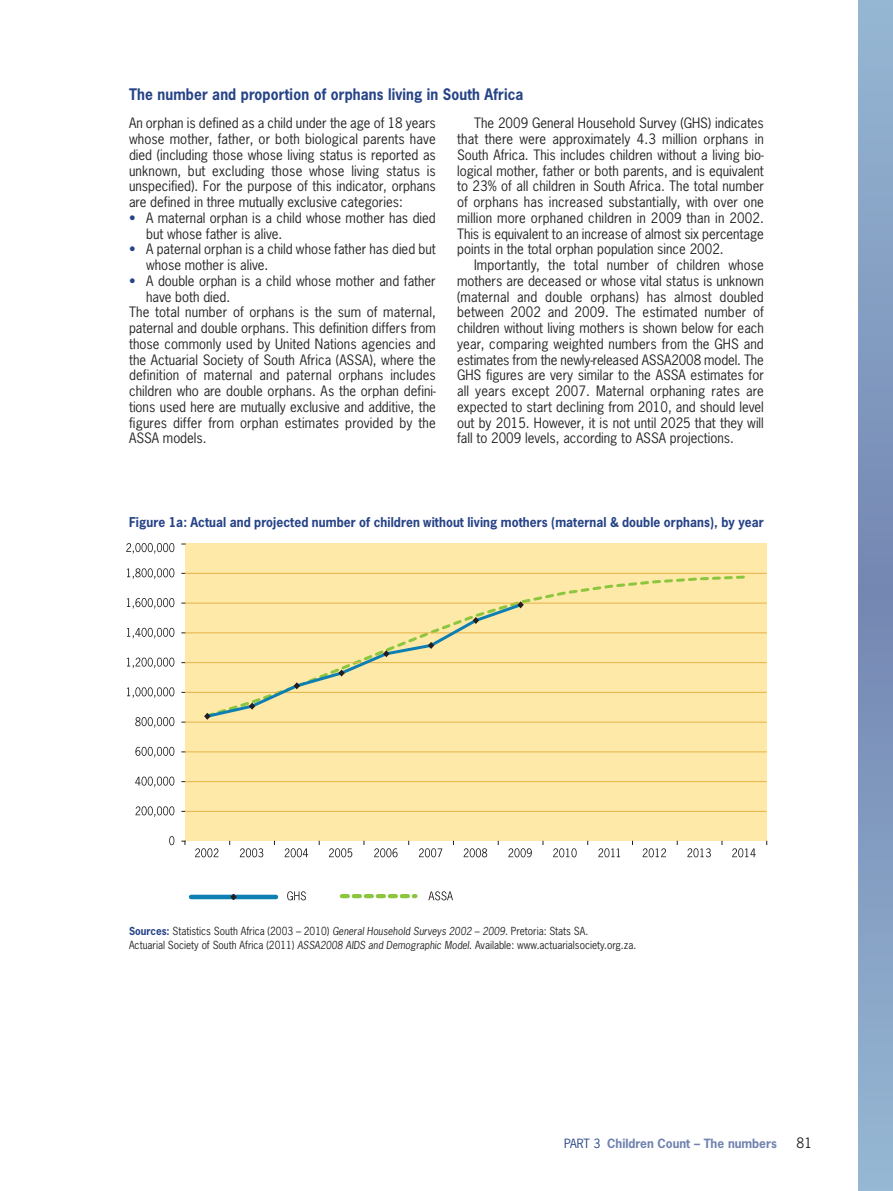
<style>
.page{position:relative;width:893px;height:1191px;background:#fff}
.page>*{position:absolute;margin:0;border:0;box-sizing:border-box;transform-origin:0 0}
.t1{font:700 15px "News Gothic";letter-spacing:.01em;color:#264387;scale:.92 1}
.t2{font:13.5px/15.8px "News Gothic";color:#272627;text-align:justify}
.t3{font:700 12.75px "News Gothic";letter-spacing:.005em;color:#264387;scale:.95 1}
.t4{font:700 12px "News Gothic";color:#7083b0}
.t5{font:10.5px/14.2px "News Gothic";color:#272627;scale:.95 1}
.s1{color:#264387}
.s2{font-weight:700;color:#264387}
.s3{font-style:italic;font-size:10.35px}
.s4{font-weight:400;color:#264387}
</style>
<div class="page">
<svg style="left:859px;top:0;width:34px;height:1191px;background:#859ec2"></svg>
<div style="left:185px;top:543px;width:582px;height:298px;background:#ffe9a8"></div>
<svg style="left:126px;top:543px;width:48px;height:10px"></svg>
<svg style="left:127px;top:568px;width:47px;height:11px"></svg>
<svg style="left:127px;top:598px;width:47px;height:10px"></svg>
<svg style="left:127px;top:628px;width:47px;height:10px"></svg>
<svg style="left:127px;top:657px;width:47px;height:11px"></svg>
<svg style="left:127px;top:687px;width:47px;height:11px"></svg>
<svg style="left:135px;top:717px;width:39px;height:10px"></svg>
<svg style="left:135px;top:747px;width:39px;height:10px"></svg>
<svg style="left:135px;top:776px;width:39px;height:11px"></svg>
<svg style="left:136px;top:806px;width:38px;height:11px"></svg>
<svg style="left:169px;top:836px;width:5px;height:9px"></svg>
<svg style="left:287px;top:891px;width:19px;height:9px"></svg>
<svg style="left:181px;top:840px;width:5px;height:5px"></svg>
<svg style="left:428px;top:891px;width:25px;height:9px"></svg>
<svg style="left:524px;top:575px;width:223px;height:117px"></svg>
<svg style="left:342px;top:894px;width:73px;height:4px"></svg>
<hr style="left:185px;top:573px;width:582px;height:1px;background:#e6b247">
<hr style="left:185px;top:603px;width:582px;height:1px;background:#e6b247">
<hr style="left:185px;top:632px;width:582px;height:1px;background:#e6b247">
<hr style="left:185px;top:662px;width:582px;height:1px;background:#e6b247">
<hr style="left:185px;top:692px;width:582px;height:1px;background:#e6b247">
<hr style="left:185px;top:721px;width:582px;height:1px;background:#e6b247">
<hr style="left:185px;top:751px;width:582px;height:1px;background:#e6b247">
<hr style="left:185px;top:781px;width:582px;height:1px;background:#e6b247">
<hr style="left:185px;top:811px;width:582px;height:1px;background:#e6b247">
<div style="left:191px;top:894px;width:85px;height:5px;background:#0e7fb3"></div>
<svg style="left:229px;top:893px;width:9px;height:7px"></svg>
<svg style="left:203px;top:600px;width:322px;height:120px"></svg>
<svg style="left:195px;top:848px;width:23px;height:9px"></svg>
<svg style="left:240px;top:848px;width:23px;height:9px"></svg>
<svg style="left:285px;top:848px;width:23px;height:9px"></svg>
<svg style="left:329px;top:848px;width:23px;height:9px"></svg>
<svg style="left:374px;top:848px;width:24px;height:9px"></svg>
<svg style="left:419px;top:848px;width:23px;height:9px"></svg>
<svg style="left:464px;top:848px;width:23px;height:9px"></svg>
<svg style="left:508px;top:848px;width:24px;height:9px"></svg>
<svg style="left:553px;top:848px;width:24px;height:9px"></svg>
<svg style="left:598px;top:848px;width:22px;height:9px"></svg>
<svg style="left:643px;top:848px;width:23px;height:9px"></svg>
<svg style="left:687px;top:848px;width:24px;height:9px"></svg>
<svg style="left:732px;top:848px;width:24px;height:9px"></svg>
<p class="t1" style="left:129px;top:86px;width:430px">The number and proportion of orphans living in South Africa</p>
<p class="t2" style="left:129px;top:116px;width:308px">An orphan is defined as a child under the age of 18 years whose mother, father, or both biological parents have died (including those whose living status is reported as unknown, but excluding those whose living status is unspecified). For the purpose of this indicator, orphans are defined in three mutually exclusive categories:</p>
<p class="t2" style="left:146px;top:210px;width:291px;text-indent:-17px"><span class="s1">•</span> A maternal orphan is a child whose mother has died but whose father is alive.</p>
<p class="t2" style="left:146px;top:242px;width:291px;text-indent:-17px"><span class="s1">•</span> A paternal orphan is a child whose father has died but whose mother is alive.</p>
<p class="t2" style="left:129px;top:273px;width:308px"><span class="s1">•</span> A double orphan is a child whose mother and father</p>
<p class="t2" style="left:146px;top:289px;width:86px">have both died.</p>
<p class="t2" style="left:129px;top:305px;width:308px">The total number of orphans is the sum of maternal,</p>
<p class="t2" style="left:129px;top:321px;width:308px">paternal and double orphans. This definition differs from</p>
<p class="t2" style="left:129px;top:336px;width:308px">those commonly used by United Nations agencies and</p>
<p class="t2" style="left:129px;top:352px;width:308px">the Actuarial Society of South Africa (ASSA), where the</p>
<p class="t2" style="left:129px;top:368px;width:308px">definition of maternal and paternal orphans includes</p>
<p class="t2" style="left:129px;top:384px;width:308px">children who are double orphans. As the orphan defini-</p>
<p class="t2" style="left:129px;top:399px;width:308px">tions used here are mutually exclusive and additive, the</p>
<p class="t2" style="left:129px;top:415px;width:308px">figures differ from orphan estimates provided by the</p>
<p class="t2" style="left:129px;top:431px;width:79px">ASSA models.</p>
<p class="t2" style="left:457px;top:116px;width:308px;text-indent:17px">The 2009 General Household Survey (GHS) indicates that there were approximately 4.3 million orphans in South Africa. This includes children without a living bio&shy;logical mother, father or both parents, and is equivalent to 23% of all children in South Africa. The total number of orphans has increased substantially, with over one million more orphaned children in 2009 than in 2002.<br>This is equivalent to an increase of almost six percentage points in the total orphan population since 2002.</p>
<p class="t2" style="left:457px;top:258px;width:308px;text-indent:17px">Importantly, the total number of children whose mothers are deceased or whose vital status is unknown (maternal and double orphans) has almost doubled between 2002 and 2009. The estimated number of children without living mothers is shown below for each year, comparing weighted numbers from the GHS and estimates from the newly-released ASSA2008 model. The GHS figures are very similar to the ASSA estimates for all years except 2007. Maternal orphaning rates are expected to start declining from 2010, and should level out by 2015. However, it is not until 2025 that they will fall to 2009 levels, according to ASSA projections.</p>
<p class="t3" style="left:129px;top:515px;width:670px">Figure 1a: Actual and projected number of children without living mothers (maternal &amp; double orphans), by year</p>
<p class="t5" style="left:129px;top:924px;width:535px"><span class="s2">Sources:</span> Statistics South Africa (2003 – 2010) <span class="s3">General Household Surveys 2002 – 2009</span>. Pretoria: Stats SA.<br>Actuarial Society of South Africa (2011) <span class="s3">ASSA2008 AIDS and Demographic Model</span>. Available: www.actuarialsociety.org.za.</p>
<p class="t4" style="left:564px;top:1136px;width:214px"><span class="s4">PART 3</span> Children Count – The numbers</p>
<p class="t2" style="left:797px;top:1135px;width:17px">81</p>
</div>
